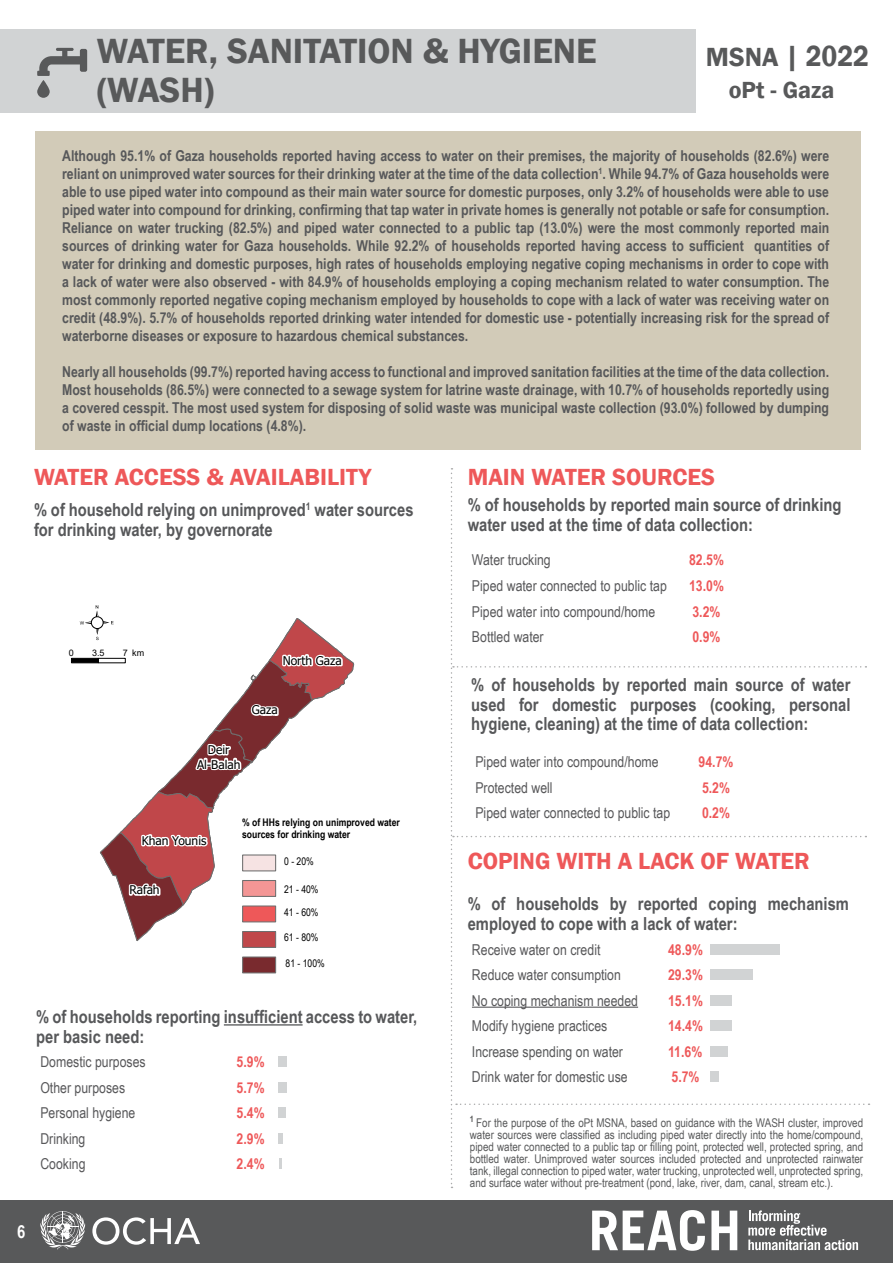
<style>
.page{position:relative;width:893px;height:1263px;background:#fff}
.page>*{position:absolute;margin:0;border:0;box-sizing:border-box;transform-origin:0 0}
.Body{font:189.6px "Chartwell Bars Vertical";color:#d1d3d4;scale:.74 1}
.Title_1_-_grey{font:600 36px "Franklin Gothic";color:#58595a}
.t1{font:600 30px "Franklin Gothic";color:#58595a;scale:.9 1}
.Title_Red{font:600 24px "Franklin Gothic";color:#ee5859}
.t2{font:600 24px "Franklin Gothic";color:#58595a}
.Graphs_bold_12pt{font:700 18px/19.5px "Arial Narrow";color:#57585a}
.t3{font:700 18px "Arial Narrow";color:#fff}
.t4{font:700 15px/18px "Arial Narrow";color:#57585a;text-align:justify}
.Body_indent{font:15px "Arial Narrow";color:#58585a}
.red___left-aligned_1{font:700 15px "Arial Narrow";color:#ee5859}
.Body_indent-2{font:15px "Arial Narrow";color:#58595a}
.Body-2{font:12px/12px "Arial Narrow";color:#58595a;text-align:justify}
.t5{font:12px/14.5px "Tahoma";color:#000;text-align:center}
.t6{font:700 10.5px/12px "Arial Narrow";color:#000}
.t7{font:10.5px "Arial Narrow";color:#000}
.t8{font:9px "Arial";color:#000}
.s1{font-size:27px}
</style>
<div class="page">
<div style="left:0;top:1201px;width:893px;height:62px;background:#58595a"></div>
<svg style="left:748px;top:1210px;width:110px;height:40px"></svg>
<svg style="left:592px;top:1210px;width:113px;height:41px"></svg>
<svg style="left:711px;top:1210px;width:26px;height:40px"></svg>
<div style="left:0;top:30px;width:696px;height:83px;background:#d1d3d4"></div>
<svg style="left:37px;top:48px;width:50px;height:50px"></svg>
<div style="left:35px;top:132px;width:825px;height:318px;background:#d2cbb8"></div>
<svg style="left:40px;top:1211px;width:160px;height:38px"></svg>
<div style="left:242px;top:956px;width:34px;height:17px;background:#792a2e;border:1px solid #6e6e6e"></div>
<div style="left:242px;top:931px;width:34px;height:17px;background:#c0474a;border:1px solid #6e6e6e"></div>
<svg style="left:71px;top:658px;width:9px;height:5px"></svg>
<hr style="left:224px;top:1024px;width:79px;height:1px;background:#57585a">
<svg style="left:451px;top:468px;width:418px;height:720px"></svg>
<svg style="left:80px;top:618px;width:275px;height:324px"></svg>
<p class="Title_1_-_grey" style="left:97px;top:29px;width:501px">WATER, SANITATION &amp; HYGIENE</p>
<p class="Title_1_-_grey" style="left:97px;top:68px;width:119px">(WASH)</p>
<h3 class="t1" style="left:706px;top:37px;width:183px"><span class="s1">MSNA</span> | 2022</h3>
<h3 class="t2" style="left:729px;top:75px;width:107px">oPt - Gaza</h3>
<p class="t4" style="left:62px;top:146px;width:769px">Although 95.1% of Gaza households reported having access to water on their premises, the majority of households (82.6%) were reliant on unimproved water sources for their drinking water at the time of the data collection<sup>1</sup>. While 94.7% of Gaza households were able to use piped water into compound as their main water source for domestic purposes, only 3.2% of households were able to use piped water into compound for drinking, confirming that tap water in private homes is generally not potable or safe for consumption.<br>Reliance on water trucking (82.5%) and piped water connected to a public tap (13.0%) were the most commonly reported main sources of drinking water for Gaza households. While 92.2% of households reported having access to sufficient quantities of water for drinking and domestic purposes, high rates of households employing negative coping mechanisms in order to cope with a lack of water were also observed - with 84.9% of households employing a coping mechanism related to water consumption. The most commonly reported negative coping mechanism employed by households to cope with a lack of water was receiving water on credit (48.9%). 5.7% of households reported drinking water intended for domestic use - potentially increasing risk for the spread of waterborne diseases or exposure to hazardous chemical substances.</p>
<p class="t4" style="left:62px;top:362px;width:769px">Nearly all households (99.7%) reported having access to functional and improved sanitation facilities at the time of the data collection.<br>Most households (86.5%) were connected to a sewage system for latrine waste drainage, with 10.7% of households reportedly using a covered cesspit. The most used system for disposing of solid waste was municipal waste collection (93.0%) followed by dumping of waste in official dump locations (4.8%).</p>
<p class="Title_Red" style="left:34px;top:462px;width:339px">WATER ACCESS &amp; AVAILABILITY</p>
<p class="Graphs_bold_12pt" style="left:34px;top:499px;width:381px">% of household relying on unimproved<sup>1</sup> water sources for drinking water, by governorate</p>
<p class="Graphs_bold_12pt" style="left:468px;top:494px;width:375px">% of households by reported main source of drinking water used at the time of data collection:</p>
<p class="Body_indent" style="left:472px;top:549px;width:80px">Water trucking</p>
<p class="red___left-aligned_1" style="left:689px;top:549px;width:36px">82.5%</p>
<p class="Body_indent" style="left:472px;top:575px;width:196px">Piped water connected to public tap</p>
<p class="red___left-aligned_1" style="left:689px;top:574px;width:36px">13.0%</p>
<p class="Body_indent" style="left:472px;top:600px;width:185px">Piped water into compound/home</p>
<p class="red___left-aligned_1" style="left:692px;top:600px;width:30px">3.2%</p>
<p class="Body_indent" style="left:472px;top:626px;width:73px">Bottled water</p>
<p class="red___left-aligned_1" style="left:692px;top:626px;width:30px">0.9%</p>
<p class="Title_Red" style="left:468px;top:462px;width:249px">MAIN WATER SOURCES</p>
<p class="t8" style="left:69px;top:647px;width:7px">0</p>
<p class="t8" style="left:92px;top:647px;width:14px">3.5</p>
<p class="t8" style="left:123px;top:647px;width:23px">7 km</p>
<p class="t5" style="left:283px;top:654px;width:61px">North Gaza</p>
<p class="t5" style="left:197px;top:743px;width:45px">Deir<br>Al-Balah</p>
<p class="t5" style="left:252px;top:703px;width:27px">Gaza</p>
<p class="t5" style="left:142px;top:834px;width:66px">Khan Younis</p>
<p class="t5" style="left:129px;top:883px;width:32px">Rafah</p>
<p class="t6" style="left:242px;top:816px;width:159px">% of HHs relying on unimproved water sources for drinking water</p>
<p class="t7" style="left:284px;top:853px;width:31px">0 - 20%</p>
<p class="t7" style="left:284px;top:881px;width:36px">21 - 40%</p>
<p class="t7" style="left:284px;top:904px;width:36px">41 - 60%</p>
<p class="t7" style="left:284px;top:930px;width:36px">61 - 80%</p>
<p class="t7" style="left:286px;top:955px;width:41px">81 - 100%</p>
<p class="Graphs_bold_12pt" style="left:36px;top:1006px;width:383px">% of households reporting insufficient access to water, per basic need:</p>
<p class="Body_indent" style="left:40px;top:1051px;width:107px">Domestic purposes</p>
<p class="red___left-aligned_1" style="left:237px;top:1050px;width:30px">5.9%</p>
<p class="Body" style="left:460px;top:1049px;width:174px;rotate:90deg">66532</p>
<p class="Body_indent" style="left:40px;top:1076px;width:86px">Other purposes</p>
<p class="red___left-aligned_1" style="left:237px;top:1076px;width:30px">5.7%</p>
<p class="Body_indent" style="left:40px;top:1102px;width:97px">Personal hygiene</p>
<p class="red___left-aligned_1" style="left:237px;top:1101px;width:30px">5.4%</p>
<p class="Body_indent" style="left:40px;top:1127px;width:47px">Drinking</p>
<p class="red___left-aligned_1" style="left:237px;top:1127px;width:30px">2.9%</p>
<p class="Body_indent" style="left:40px;top:1153px;width:47px">Cooking</p>
<p class="red___left-aligned_1" style="left:237px;top:1152px;width:30px">2.4%</p>
<p class="Graphs_bold_12pt" style="left:471px;top:674px;width:381px;text-align:justify">% of households by reported main source of water used for domestic purposes (cooking, personal hygiene, cleaning) at the time of data collection:</p>
<p class="Body_indent" style="left:475px;top:751px;width:185px">Piped water into compound/home</p>
<p class="red___left-aligned_1" style="left:699px;top:750px;width:36px">94.7%</p>
<p class="Body_indent" style="left:475px;top:776px;width:79px">Protected well</p>
<p class="red___left-aligned_1" style="left:702px;top:776px;width:30px">5.2%</p>
<p class="Body_indent" style="left:475px;top:802px;width:196px">Piped water connected to public tap</p>
<p class="red___left-aligned_1" style="left:702px;top:801px;width:30px">0.2%</p>
<p class="Title_Red" style="left:468px;top:846px;width:344px">COPING WITH A LACK OF WATER</p>
<p class="Graphs_bold_12pt" style="left:468px;top:893px;width:383px">% of households by reported coping mechanism employed to cope with a lack of water:</p>
<p class="Body_indent" style="left:472px;top:938px;width:130px">Receive water on credit</p>
<p class="red___left-aligned_1" style="left:668px;top:938px;width:36px">48.9%</p>
<p class="Body" style="left:892px;top:936px;width:208px;rotate:90deg">49301515126</p>
<p class="Body_indent" style="left:472px;top:964px;width:151px">Reduce water consumption</p>
<p class="red___left-aligned_1" style="left:668px;top:963px;width:36px">29.3%</p>
<p class="Body_indent" style="left:472px;top:989px;width:168px">No coping mechanism needed</p>
<p class="red___left-aligned_1" style="left:668px;top:989px;width:36px">15.1%</p>
<p class="Body_indent" style="left:472px;top:1015px;width:137px">Modify hygiene practices</p>
<p class="red___left-aligned_1" style="left:668px;top:1014px;width:36px">14.4%</p>
<p class="Body_indent-2" style="left:472px;top:1040px;width:153px">Increase spending on water</p>
<p class="red___left-aligned_1" style="left:668px;top:1040px;width:36px">11.6%</p>
<p class="Body_indent" style="left:472px;top:1066px;width:157px">Drink water for domestic use</p>
<p class="red___left-aligned_1" style="left:671px;top:1065px;width:30px">5.7%</p>
<p class="Body-2" style="left:470px;top:1116px;width:395px"><sup>1</sup> For the purpose of the oPt MSNA, based on guidance with the WASH cluster, improved water sources were classified as including piped water directly into the home/compound, piped water connected to a public tap or filling point, protected well, protected spring, and bottled water. Unimproved water sources included protected and unprotected rainwater tank, illegal connection to piped water, water trucking, unprotected well, unprotected spring, and surface water without pre-treatment (pond, lake, river, dam, canal, stream etc.).</p>
<p class="t3" style="left:17px;top:1218px;width:10px">6</p>
</div>
